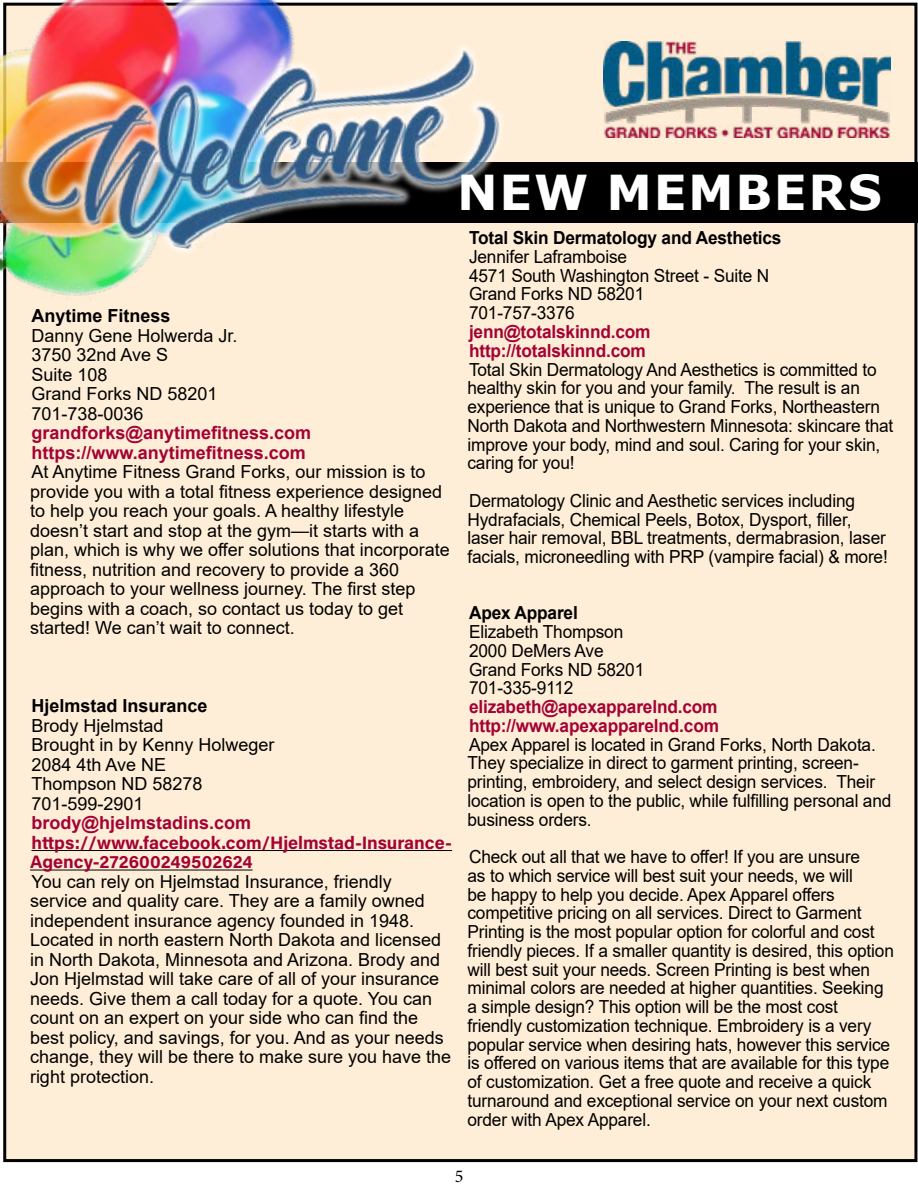
<style>
.page{position:relative;width:918px;height:1188px;background:#fff}
.page>*{position:absolute;margin:0;border:0;box-sizing:border-box;transform-origin:0 0}
.t1{font:700 48.15px "Verdana";letter-spacing:.035em;color:#fff}
.t2{font:18px/18.8px "Arial";letter-spacing:-.01em;color:#000;scale:.96 1}
.t3{font:18px/19.5px "Arial";letter-spacing:-.01em;color:#000}
.t4{font:700 18px/18.8px "Arial";letter-spacing:-.01em;color:#a30234;scale:.96 1}
.t5{font:700 18px/19.5px "Arial";letter-spacing:-.01em;color:#a30234}
.t6{font:700 18px/19.5px "Acumin Pro";color:#a30234}
.t7{font:700 18px "Arial";letter-spacing:-.01em;color:#000;scale:.96 1}
.t8{font:700 18px "Arial";letter-spacing:-.01em;color:#000}
.t9{font:18px "Minion Pro";color:#000}
</style>
<div class="page">
<div style="left:5px;top:4px;width:911px;height:1157px;background:#ffeed7"></div>
<div style="left:0;top:162px;width:918px;height:60px;background:#000"></div>
<img style="left:0;top:2px;width:11px;height:377px">
<svg style="left:11px;top:2px;width:508px;height:298px"></svg>
<img style="left:13px;top:0;width:504px;height:290px">
<img style="left:604px;top:41px;width:286px;height:96px">
<hr style="left:32px;top:850px;width:420px;height:1px;background:#000">
<hr style="left:30px;top:870px;width:223px;height:1px;background:#000">
<p class="t8" style="left:32px;top:303px;width:141px">Anytime Fitness</p>
<p class="t3" style="left:32px;top:326px;width:208px">Danny Gene Holwerda Jr.<br>3750 32nd Ave S<br>Suite 108<br>Grand Forks ND 58201<br>701-738-0036</p>
<p class="t5" style="left:32px;top:423px;width:281px">grandforks@anytimefitness.com https://www.anytimefitness.com</p>
<p class="t3" style="left:30px;top:462px;width:421px">At Anytime Fitness Grand Forks, our mission is to provide you with a total fitness experience designed to help you reach your goals. A healthy lifestyle doesn’t start and stop at the gym—it starts with a plan, which is why we offer solutions that incorporate fitness, nutrition and recovery to provide a 360 approach to your wellness journey. The first step begins with a coach, so contact us today to get started! We can’t wait to connect.</p>
<p class="t8" style="left:32px;top:693px;width:178px">Hjelmstad Insurance</p>
<p class="t3" style="left:32px;top:715px;width:245px">Brody Hjelmstad<br>Brought in by Kenny Holweger<br>2084 4th Ave NE<br>Thompson ND 58278<br>701-599-2901</p>
<p class="t5" style="left:32px;top:813px;width:221px">brody@hjelmstadins.com</p>
<p class="t6" style="left:30px;top:832px;width:424px">https://www.facebook.com/Hjelmstad-Insurance-<br>Agency-272600249502624</p>
<p class="t3" style="left:30px;top:871px;width:423px">You can rely on Hjelmstad Insurance, friendly service and quality care. They are a family owned independent insurance agency founded in 1948.<br>Located in north eastern North Dakota and licensed in North Dakota, Minnesota and Arizona. Brody and Jon Hjelmstad will take care of all of your insurance needs. Give them a call today for a quote. You can count on an expert on your side who can find the best policy, and savings, for you. And as your needs change, they will be there to make sure you have the right protection.</p>
<h1 class="t1" style="left:457px;top:159px;width:426px">NEW MEMBERS</h1>
<p class="t7" style="left:469px;top:225px;width:327px">Total Skin Dermatology and Aesthetics</p>
<p class="t2" style="left:469px;top:247px;width:314px">Jennifer Laframboise<br>4571 South Washington Street - Suite N<br>Grand Forks ND 58201<br>701-757-3376</p>
<p class="t4" style="left:469px;top:323px;width:191px">jenn@totalskinnd.com http://totalskinnd.com</p>
<p class="t2" style="left:468px;top:360px;width:445px">Total Skin Dermatology And Aesthetics is committed to healthy skin for you and your family. The result is an experience that is unique to Grand Forks, Northeastern North Dakota and Northwestern Minnesota: skincare that improve your body, mind and soul. Caring for your skin, caring for you!</p>
<p class="t2" style="left:468px;top:491px;width:439px">Dermatology Clinic and Aesthetic services including Hydrafacials, Chemical Peels, Botox, Dysport, filler, laser hair removal, BBL treatments, dermabrasion, laser facials, microneedling with PRP (vampire facial) &amp; more!</p>
<p class="t7" style="left:469px;top:600px;width:115px">Apex Apparel</p>
<p class="t2" style="left:469px;top:622px;width:184px">Elizabeth Thompson<br>2000 DeMers Ave<br>Grand Forks ND 58201<br>701-335-9112</p>
<p class="t4" style="left:469px;top:698px;width:262px">elizabeth@apexapparelnd.com http://www.apexapparelnd.com</p>
<p class="t2" style="left:468px;top:735px;width:443px">Apex Apparel is located in Grand Forks, North Dakota.<br>They specialize in direct to garment printing, screen&shy;printing, embroidery, and select design services. Their location is open to the public, while fulfilling personal and business orders.</p>
<p class="t2" style="left:468px;top:847px;width:446px">Check out all that we have to offer! If you are unsure<br>as to which service will best suit your needs, we will<br>be happy to help you decide. Apex Apparel offers competitive pricing on all services. Direct to Garment Printing is the most popular option for colorful and cost friendly pieces. If a smaller quantity is desired, this option will best suit your needs. Screen Printing is best when minimal colors are needed at higher quantities. Seeking a simple design? This option will be the most cost friendly customization technique. Embroidery is a very popular service when desiring hats, however this service is offered on various items that are available for this type of customization. Get a free quote and receive a quick turnaround and exceptional service on your next custom order with Apex Apparel.</p>
<p class="t9" style="left:455px;top:1164px;width:10px">5</p>
</div>
